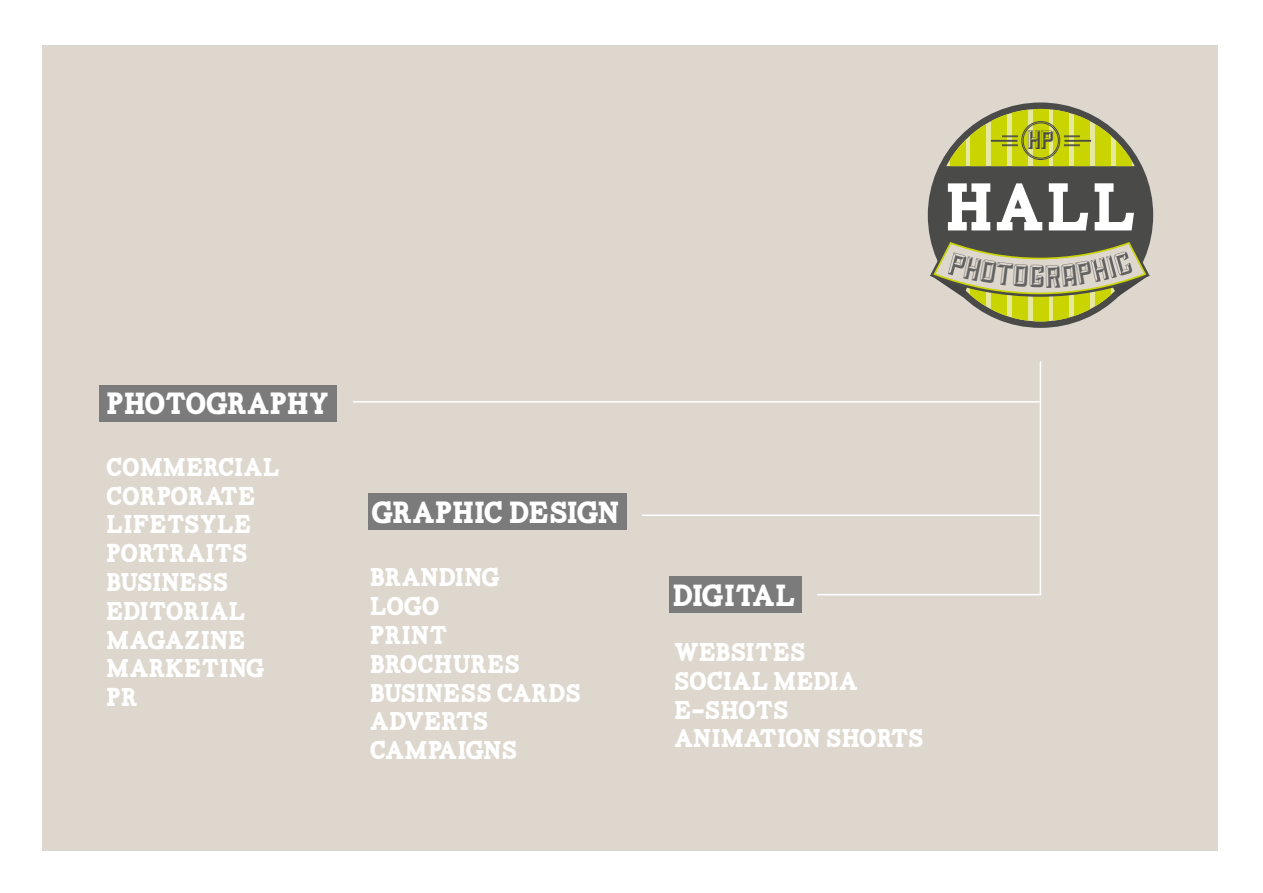
<style>
.page{position:relative;width:1263px;height:893px;background:#fff}
.page>*{position:absolute;margin:0;border:0;box-sizing:border-box;transform-origin:0 0}
.t1{font:67.2px "Carton";color:#fff;scale:.93 1}
.t2{font:34.95px "Sullivan Bevel";color:#4a4a49}
.t3{font:30.45px "Carton";letter-spacing:-.01em;color:#fff;scale:.93 1}
.t4{font:30.45px "Carton";letter-spacing:-.035em;color:#fff;scale:.93 1}
.t5{font:25.65px/28.8px "Carton";letter-spacing:-.005em;color:#fff;scale:.93 1}
</style>
<div class="page">
<div style="left:43px;top:45px;width:1175px;height:805px;background:#ddd7ce"></div>
<div style="left:100px;top:386px;width:237px;height:36px;background:#7c7b7b"></div>
<div style="left:368px;top:493px;width:258px;height:37px;background:#7c7b7b"></div>
<div style="left:669px;top:576px;width:132px;height:37px;background:#7c7b7b"></div>
<hr style="left:353px;top:401px;width:687px;height:2px;background:#fff">
<hr style="left:642px;top:514px;width:398px;height:2px;background:#fff">
<hr style="left:817px;top:594px;width:223px;height:1px;background:#fff">
<hr style="left:1040px;top:361px;width:1px;height:234px;background:#fff">
<svg style="left:930px;top:109px;width:220px;height:212px"></svg>
<h2 class="t2" style="left:1027px;top:121px;width:28px">hp</h2>
<h1 class="t1" style="left:945px;top:180px;width:208px">HALL</h1>
<p class="t3" style="left:106px;top:391px;width:241px">PHOTOGRAPHY</p>
<p class="t5" style="left:106px;top:453px;width:188px">COMMERCIAL<br>CORPORATE<br>LIFETSYLE<br>PORTRAITS<br>BUSINESS<br>EDITORIAL<br>MAGAZINE<br>MARKETING<br>PR</p>
<p class="t4" style="left:371px;top:500px;width:269px">GRAPHIC DESIGN</p>
<p class="t5" style="left:370px;top:564px;width:229px">BRANDING<br>LOGO<br>PRINT<br>BROCHURES<br>BUSINESS CARDS<br>ADVERTS<br>CAMPAIGNS</p>
<p class="t3" style="left:673px;top:583px;width:134px">DIGITAL</p>
<p class="t5" style="left:674px;top:638px;width:270px">WEBSITES<br>SOCIAL MEDIA<br>E-SHOTS<br>ANIMATION SHORTS</p>
</div>
